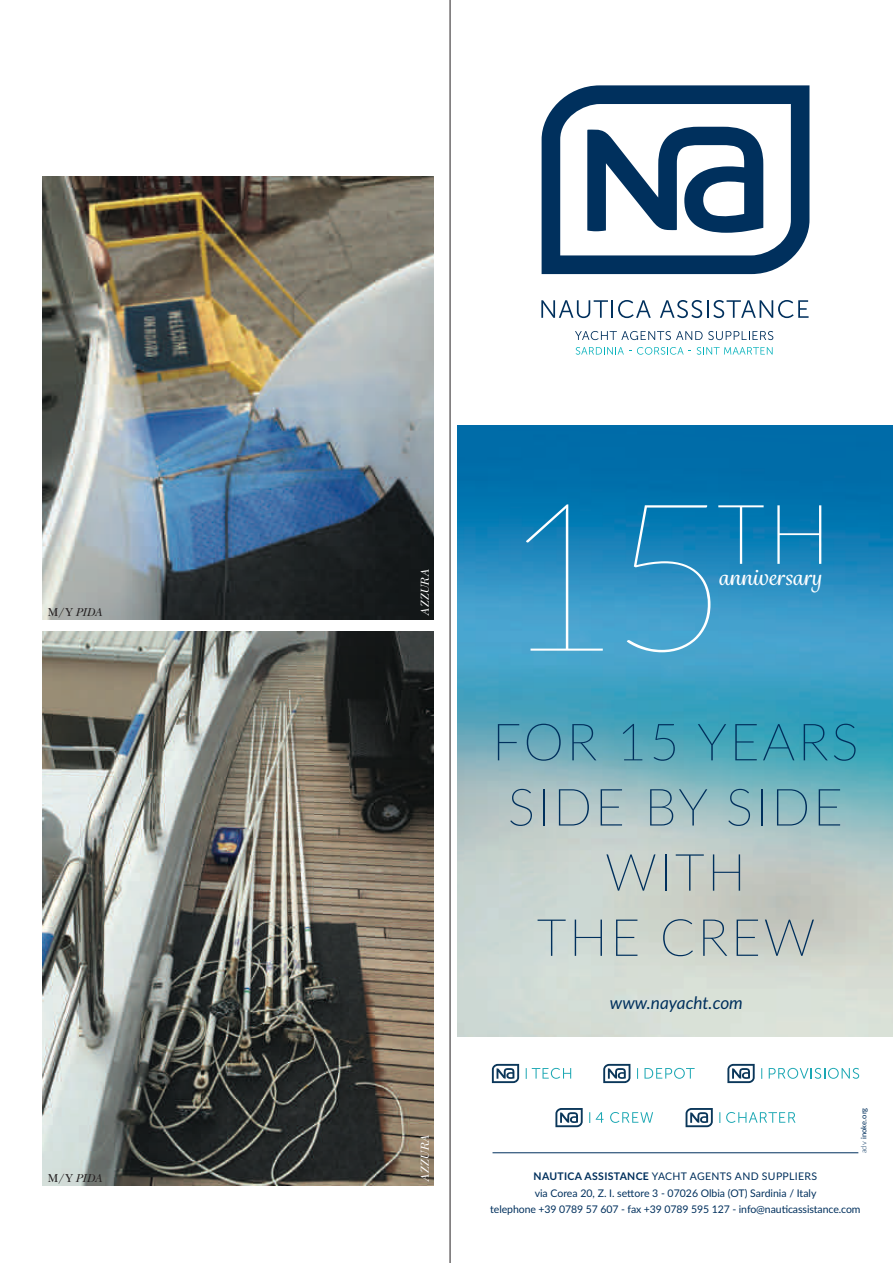
<style>
.page{position:relative;width:893px;height:1263px;background:#fff}
.page>*{position:absolute;margin:0;border:0;box-sizing:border-box;transform-origin:0 0}
.t1{font:100 207.75px "Lato";color:#fff}
.t2{font:100 83.25px "Lato";color:#fff}
.t3{font:100 51.6px/65.1px "Lato";letter-spacing:.05em;color:#00305d;text-align:center}
.t4{font:500 24.3px "Grafolita Script";letter-spacing:.005em;color:#fff}
.t5{font:italic 17.25px "Lato";color:#00305d}
.t6{font:italic 12px "New Baskerville";letter-spacing:.005em;color:#231f20}
.t7{font:italic 12px "New Baskerville";color:#fff}
.t8{font:10.5px/16.5px "Lato";letter-spacing:-.01em;color:#00305d;text-align:center}
.t9{font:500 7.5px "Lato";letter-spacing:.02em;color:#00305d}
.s1{font-style:normal}
.s2{font-weight:300}
.s3{font-weight:700}
</style>
<div class="page">
<hr style="left:450px;top:0;width:1px;height:1263px;background:#231f20">
<img style="left:43px;top:631px;width:391px;height:554px">
<img style="left:43px;top:177px;width:391px;height:442px">
<img style="left:458px;top:426px;width:435px;height:611px">
<svg style="left:542px;top:85px;width:267px;height:189px"></svg>
<svg style="left:587px;top:127px;width:176px;height:106px"></svg>
<svg style="left:541px;top:300px;width:110px;height:18px"></svg>
<svg style="left:660px;top:300px;width:149px;height:18px"></svg>
<svg style="left:575px;top:331px;width:198px;height:9px"></svg>
<svg style="left:576px;top:347px;width:115px;height:8px"></svg>
<svg style="left:697px;top:347px;width:76px;height:8px"></svg>
<svg style="left:686px;top:1108px;width:27px;height:19px"></svg>
<svg style="left:720px;top:1112px;width:75px;height:11px"></svg>
<svg style="left:555px;top:1108px;width:28px;height:19px"></svg>
<svg style="left:596px;top:1112px;width:7px;height:11px"></svg>
<svg style="left:610px;top:1112px;width:43px;height:11px"></svg>
<svg style="left:727px;top:1064px;width:28px;height:19px"></svg>
<svg style="left:769px;top:1068px;width:90px;height:11px"></svg>
<svg style="left:492px;top:1064px;width:27px;height:19px"></svg>
<svg style="left:526px;top:1068px;width:45px;height:11px"></svg>
<svg style="left:603px;top:1064px;width:27px;height:19px"></svg>
<svg style="left:644px;top:1068px;width:51px;height:11px"></svg>
<hr style="left:492px;top:1152px;width:366px;height:1px;background:#00305d">
<p class="t6" style="left:48px;top:605px;width:56px"><span class="s1">M/Y</span> PIDA</p>
<p class="t6" style="left:48px;top:1171px;width:56px"><span class="s1">M/Y</span> PIDA</p>
<p class="t7" style="left:418px;top:616px;width:48px;rotate:-90deg">AZZURA</p>
<p class="t7" style="left:418px;top:1181px;width:48px;rotate:-90deg">AZZURA</p>
<h1 class="t1" style="left:501px;top:446px;width:230px">15</h1>
<h2 class="t2" style="left:717px;top:482px;width:115px">TH</h2>
<h3 class="t4" style="left:719px;top:560px;width:104px">anniversary</h3>
<h3 class="t3" style="left:492px;top:708px;width:368px">FOR 15 YEARS<br>SIDE BY SIDE<br>WITH<br>THE CREW</h3>
<h3 class="t5" style="left:610px;top:992px;width:134px">www.nayacht.com</h3>
<p class="t9" style="left:859px;top:1153px;width:47px;rotate:-90deg"><span class="s2">adv</span> inoke.org</p>
<p class="t8" style="left:490px;top:1168px;width:372px"><span class="s3">NAUTICA ASSISTANCE</span> YACHT AGENTS AND SUPPLIERS<br>via Corea 20, Z. I. settore 3 - 07026 Olbia (OT) Sardinia / Italy<br>telephone +39 0789 57 607 - fax +39 0789 595 127 - info@nauticassistance.com</p>
</div>
